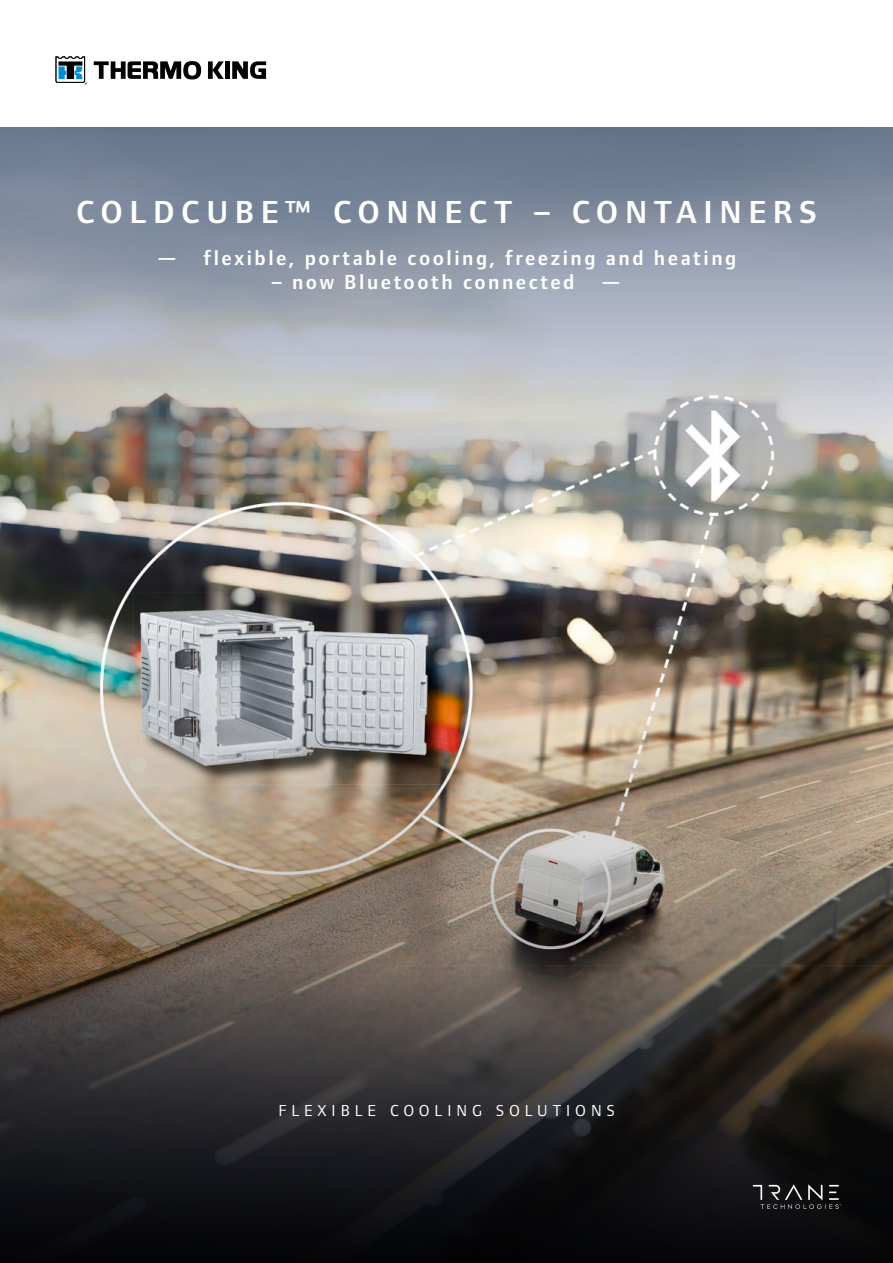
<style>
.page{position:relative;width:893px;height:1263px;background:#fff}
.page>*{position:absolute;margin:0;border:0;box-sizing:border-box;transform-origin:0 0}
.t1{font:600 33px "Foundry Form Sans";letter-spacing:.2em;color:#fff}
.t2{font:600 21px "Foundry Form Sans";letter-spacing:.12em;color:#fff}
.t3{font:16.5px "Foundry Form Sans";letter-spacing:.3em;color:#fff}
</style>
<div class="page">
<img style="left:0;top:128px;width:893px;height:518px">
<img style="left:0;top:646px;width:893px;height:617px">
<svg style="left:94px;top:61px;width:107px;height:18px"></svg>
<svg style="left:208px;top:61px;width:16px;height:18px"></svg>
<div style="left:225px;top:61px;width:5px;height:18px;background:#000"></div>
<svg style="left:232px;top:61px;width:34px;height:18px"></svg>
<svg style="left:56px;top:56px;width:31px;height:29px"></svg>
<svg style="left:753px;top:1184px;width:88px;height:25px;background:#313032"></svg>
<h1 class="t1" style="left:76px;top:193px;width:742px">COLDCUBE™ CONNECT – CONTAINERS</h1>
<p class="t2" style="left:157px;top:245px;width:581px">— flexible, portable cooling, freezing and heating</p>
<p class="t2" style="left:271px;top:269px;width:352px">– now Bluetooth connected —</p>
<p class="t3" style="left:278px;top:1101px;width:338px">FLEXIBLE COOLING SOLUTIONS</p>
</div>
